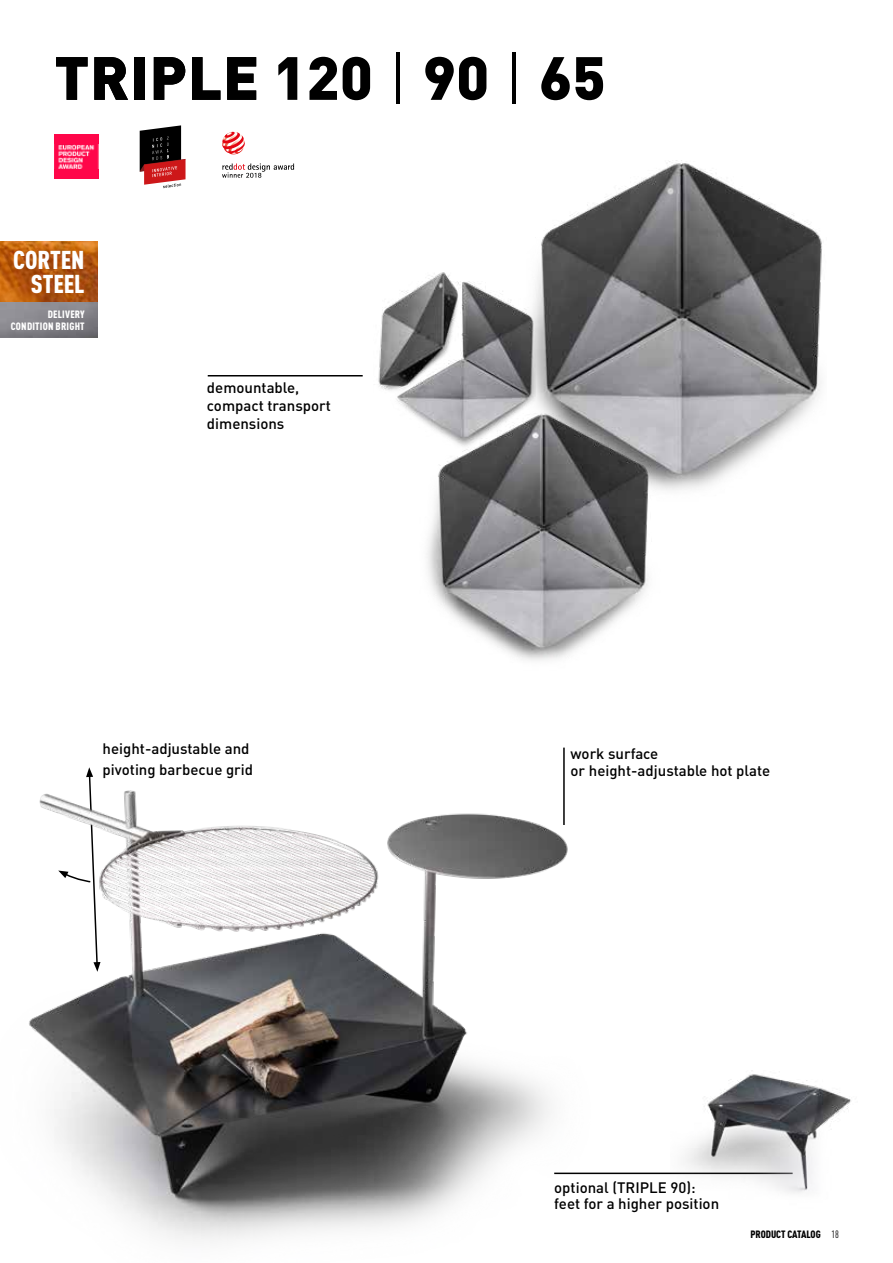
<style>
.page{position:relative;width:893px;height:1263px;background:#fff}
.page>*{position:absolute;margin:0;border:0;box-sizing:border-box;transform-origin:0 0}
.t1{font:900 60px "DIN Pro";letter-spacing:.01em;color:#000}
.t2{font:900 condensed 25.5px/24px "DIN Pro";letter-spacing:-.005em;color:#fff;text-align:right}
.t3{font:500 15px/18px "DIN Pro";color:#000}
.t4{font:900 condensed 10.5px/12px "DIN Pro";letter-spacing:.02em;color:#fff;text-align:right}
.t5{font:900 condensed 10.5px "DIN Pro";letter-spacing:-.005em;color:#000}
.t6{font:condensed 10.5px "DIN Pro";color:#000}
.s1{font-weight:300}
</style>
<div class="page">
<img style="left:536px;top:161px;width:286px;height:329px">
<img style="left:427px;top:413px;width:249px;height:248px">
<img style="left:378px;top:272px;width:158px;height:180px">
<hr style="left:563px;top:748px;width:2px;height:77px;background:#000">
<hr style="left:554px;top:1172px;width:239px;height:2px;background:#000">
<img style="left:29px;top:765px;width:568px;height:476px">
<hr style="left:208px;top:375px;width:155px;height:1px;background:#000">
<img style="left:670px;top:1070px;width:181px;height:123px">
<img style="left:0;top:241px;width:98px;height:62px">
<svg style="left:0;top:303px;width:98px;height:35px;background:#838288"></svg>
<svg style="left:140px;top:125px;width:46px;height:63px"></svg>
<svg style="left:222px;top:132px;width:23px;height:22px"></svg>
<svg style="left:222px;top:163px;width:72px;height:15px"></svg>
<div style="left:54px;top:135px;width:44px;height:44px;background:#ff064a"></div>
<img style="left:54px;top:145px;width:44px;height:24px">
<h1 class="t1" style="left:54px;top:37px;width:553px">TRIPLE 120 <span class="s1">|</span> 90 <span class="s1">|</span> 65</h1>
<h2 class="t2" style="left:13px;top:245px;width:73px">CORTEN<br>STEEL</h2>
<p class="t4" style="left:11px;top:307px;width:75px">DELIVERY<br>CONDITION BRIGHT</p>
<p class="t3" style="left:207px;top:378px;width:126px">demountable, compact transport dimensions</p>
<p class="t3" style="left:103px;top:737px;width:152px;line-height:21px">height-adjustable and pivoting barbecue grid</p>
<p class="t3" style="left:571px;top:745px;width:201px;line-height:16.5px">work surface<br>or height-adjustable hot plate</p>
<p class="t3" style="left:554px;top:1178px;width:166px;line-height:16.4px">optional (TRIPLE 90): feet for a higher position</p>
<p class="t5" style="left:750px;top:1226px;width:72px">PRODUCT CATALOG</p>
<p class="t6" style="left:831px;top:1227px;width:9px">18</p>
</div>
